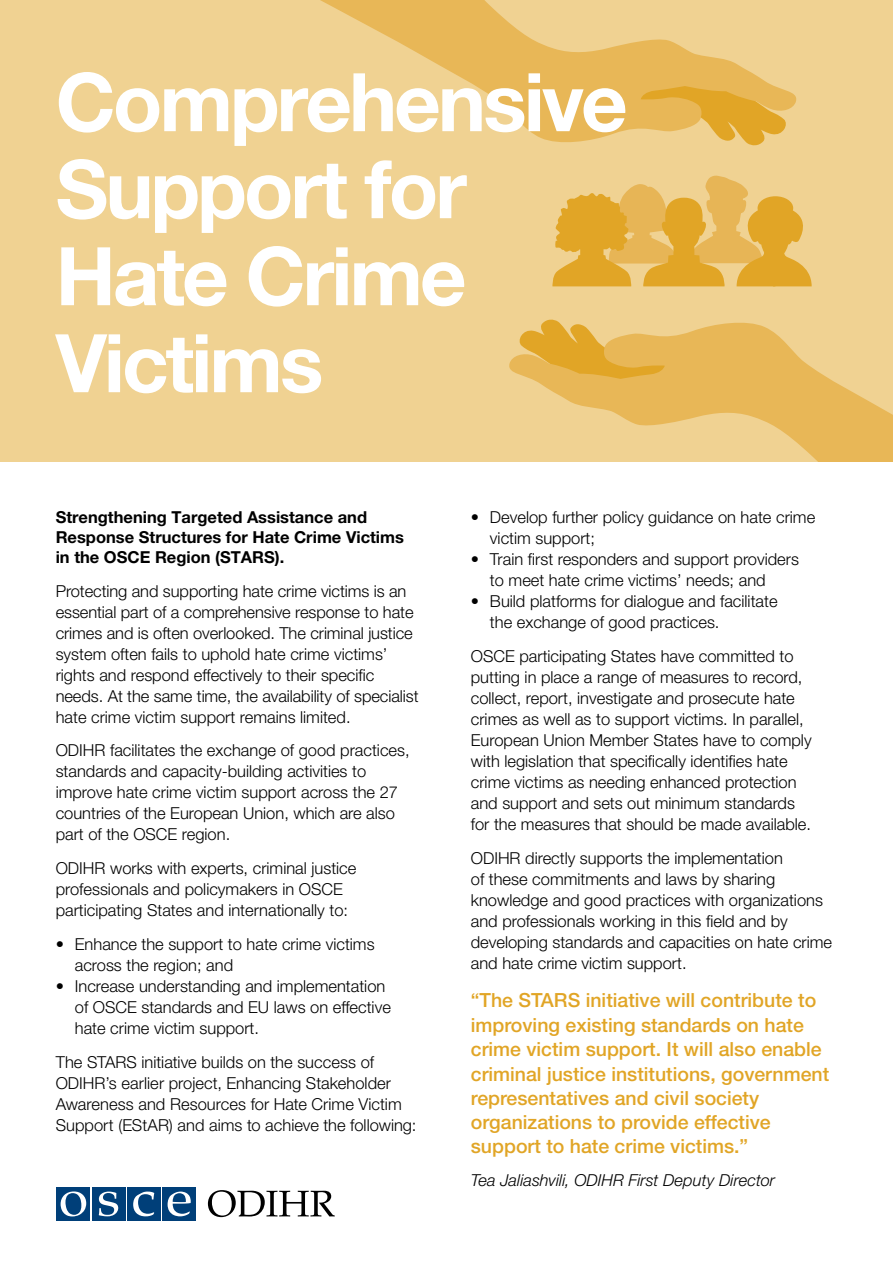
<style>
.page{position:relative;width:893px;height:1263px;background:#fff}
.page>*{position:absolute;margin:0;border:0;box-sizing:border-box;transform-origin:0 0}
.t1{font:700 81px/87px "Helvetica Neue LT Pro";letter-spacing:-.035em;color:#fff}
.t2{font:500 19.5px/24.3px "Helvetica Neue LT Pro";color:#e1a526}
.t3{font:300 16.5px/21px "Helvetica Neue LT Pro";color:#000}
.t4{font:700 16.5px/19.8px "Helvetica Neue LT Pro";color:#000}
.t5{font:italic 300 16.5px "Helvetica Neue LT Pro";color:#000}
</style>
<div class="page">
<div style="left:0;top:0;width:893px;height:461px;background:#f0d292"></div>
<svg style="left:320px;top:0;width:477px;height:146px"></svg>
<svg style="left:506px;top:319px;width:387px;height:143px;fill:#e8b757"></svg>
<svg style="left:552px;top:175px;width:260px;height:111px"></svg>
<div style="left:757px;top:196px;width:36px;height:24px;background:#e1a526;border-radius:50%"></div>
<svg style="left:208px;top:1190px;width:127px;height:27px"></svg>
<div style="left:57px;top:1187px;width:33px;height:33px;background:#003f79"></div>
<div style="left:92px;top:1187px;width:33px;height:33px;background:#003f79"></div>
<div style="left:127px;top:1187px;width:33px;height:33px;background:#003f79"></div>
<div style="left:163px;top:1187px;width:33px;height:33px;background:#003f79"></div>
<svg style="left:168px;top:1191px;width:23px;height:25px"></svg>
<svg style="left:133px;top:1191px;width:21px;height:25px"></svg>
<svg style="left:99px;top:1191px;width:19px;height:25px"></svg>
<svg style="left:61px;top:1191px;width:25px;height:25px"></svg>
<h1 class="t1" style="left:56px;top:57px;width:573px">Comprehensive<br>Support for<br>Hate Crime<br>Victims</h1>
<p class="t4" style="left:56px;top:507px;width:350px">Strengthening Targeted Assistance and<br>Response Structures for Hate Crime Victims in the OSCE Region (STARS).</p>
<p class="t3" style="left:56px;top:580px;width:364px">Protecting and supporting hate crime victims is an essential part of a comprehensive response to hate crimes and is often overlooked. The criminal justice system often fails to uphold hate crime victims’ rights and respond effectively to their specific needs. At the same time, the availability of specialist hate crime victim support remains limited.</p>
<p class="t3" style="left:56px;top:740px;width:355px">ODIHR facilitates the exchange of good practices, standards and capacity-building activities to improve hate crime victim support across the 27 countries of the European Union, which are also part of the OSCE region.</p>
<p class="t3" style="left:56px;top:857px;width:302px">ODIHR works with experts, criminal justice professionals and policymakers in OSCE participating States and internationally to:</p>
<p class="t3" style="left:75px;top:933px;width:301px;text-indent:-19px">• Enhance the support to hate crime victims across the region; and</p>
<p class="t3" style="left:75px;top:975px;width:318px;text-indent:-19px">• Increase understanding and implementation of OSCE standards and EU laws on effective hate crime victim support.</p>
<p class="t3" style="left:56px;top:1051px;width:362px">The STARS initiative builds on the success of ODIHR’s earlier project, Enhancing Stakeholder Awareness and Resources for Hate Crime Victim Support (EStAR) and aims to achieve the following:</p>
<p class="t3" style="left:490px;top:506px;width:327px;text-indent:-19px">• Develop further policy guidance on hate crime victim support;</p>
<p class="t3" style="left:490px;top:548px;width:310px;text-indent:-19px">• Train first responders and support providers to meet hate crime victims’ needs; and</p>
<p class="t3" style="left:490px;top:590px;width:289px;text-indent:-19px">• Build platforms for dialogue and facilitate the exchange of good practices.</p>
<p class="t3" style="left:471px;top:645px;width:342px">OSCE participating States have committed to putting in place a range of measures to record, collect, report, investigate and prosecute hate crimes as well as to support victims. In parallel, European Union Member States have to comply with legislation that specifically identifies hate crime victims as needing enhanced protection and support and sets out minimum standards for the measures that should be made available.</p>
<p class="t3" style="left:471px;top:847px;width:363px">ODIHR directly supports the implementation<br>of these commitments and laws by sharing knowledge and good practices with organizations and professionals working in this field and by developing standards and capacities on hate crime and hate crime victim support.</p>
<p class="t2" style="left:471px;top:988px;width:360px">“The STARS initiative will contribute to improving existing standards on hate crime victim support. It will also enable criminal justice institutions, government representatives and civil society organizations to provide effective support to hate crime victims.”</p>
<p class="t5" style="left:471px;top:1170px;width:306px">Tea Jaliashvili, ODIHR First Deputy Director</p>
</div>
